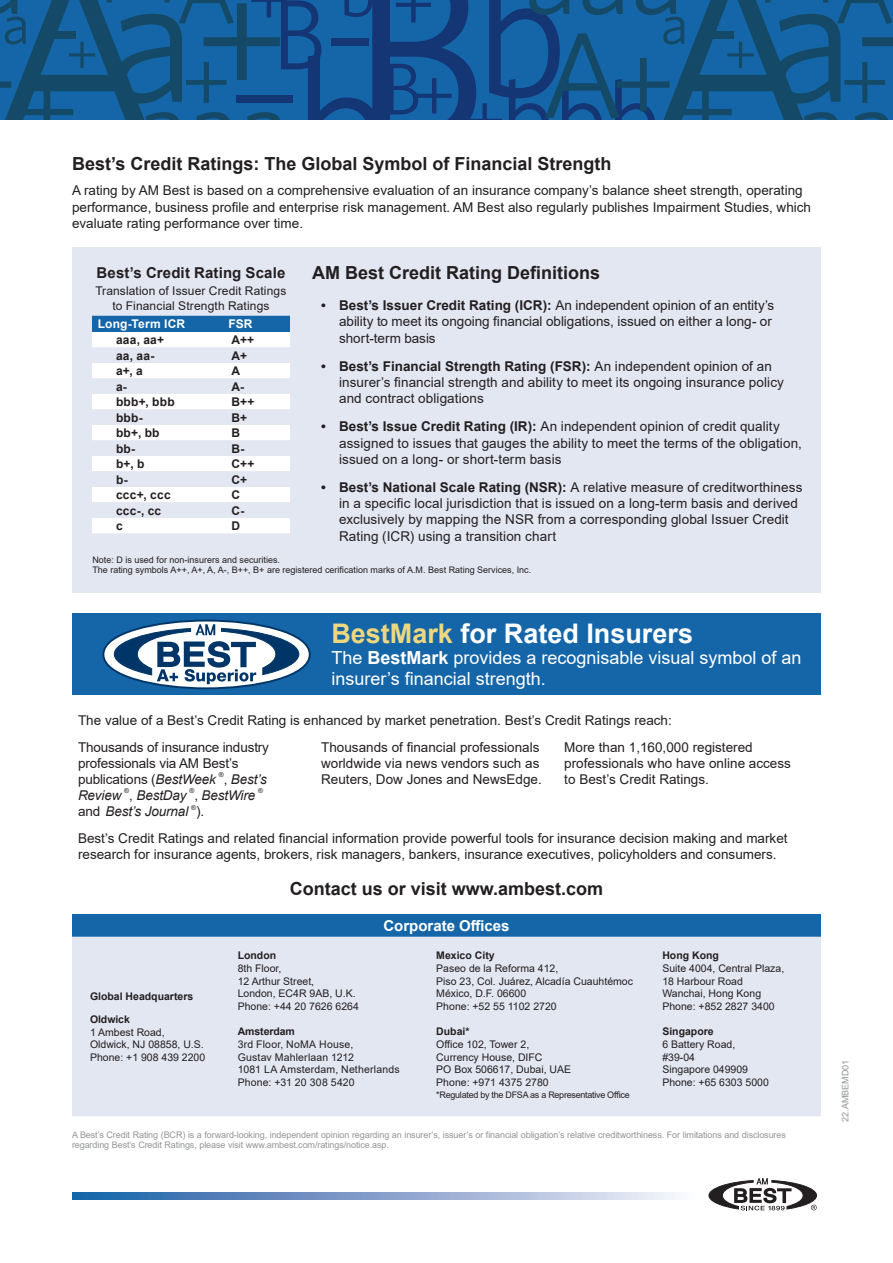
<style>
.page{position:relative;width:893px;height:1263px;background:#fff}
.page>*{position:absolute;margin:0;border:0;box-sizing:border-box;transform-origin:0 0}
.t1{font:700 27px "Arial";color:#fff}
.t2{font:700 18px "Arial";color:#231f20}
.t3{font:18px/21px "Arial";color:#fff}
.t4{font:700 15px "Arial";letter-spacing:.01em;color:#231f20}
.t5{font:700 15px "Arial";color:#fff}
.t6{font:13.5px/16.2px "Arial";color:#231f20}
.t7{font:italic 13.5px "Arial";letter-spacing:-.01em;color:#231f20}
.t8{font:700 12px "Arial";letter-spacing:.02em;color:#231f20}
.t9{font:12px/14.4px "Arial";letter-spacing:.01em;color:#231f20;text-align:center}
.t10{font:700 12px "Arial";letter-spacing:.015em;color:#fff}
.t11{font:10.5px/12.6px "Arial";color:#231f20}
.t12{font:700 10.5px/23.1px "Arial";color:#231f20}
.t13{font:9px/10.5px "Arial";letter-spacing:-.01em;color:#939598}
.t14{font:9px/10.8px "Arial";color:#231f20}
.t15{font:9px "Arial";letter-spacing:-.03em;color:#231f20}
.t16{font:6.75px "Arial";color:#231f20}
.s1{font-weight:700}
.s2{color:#eed87f}
.s3{font-style:italic}
.s4{font-style:normal}
</style>
<div class="page">
<svg style="left:72px;top:1193px;width:604px;height:6px;background:#84a2cb"></svg>
<svg style="left:0;top:0;width:893px;height:119px;background:#145991"></svg>
<div style="left:703px;top:32px;width:31px;height:7px;background:#144a67"></div>
<svg style="left:708px;top:1178px;width:109px;height:32px"></svg>
<div style="left:72px;top:613px;width:749px;height:81px;background:#1566a8"></div>
<svg style="left:103px;top:620px;width:207px;height:68px"></svg>
<div style="left:102px;top:620px;width:209px;height:69px;border:2px solid #003667;border-radius:50%"></div>
<svg style="left:113px;top:624px;width:187px;height:60px;background:#85a1ba"></svg>
<div style="left:72px;top:914px;width:749px;height:23px;background:#1566a8"></div>
<div style="left:72px;top:937px;width:749px;height:179px;background:#e3e7f2"></div>
<div style="left:72px;top:248px;width:749px;height:345px;background:#e3e7f2"></div>
<svg style="left:92px;top:316px;width:198px;height:217px"></svg>
<h2 class="t2" style="left:72px;top:151px;width:541px">Best’s Credit Ratings: The Global Symbol of Financial Strength</h2>
<p class="t6" style="left:72px;top:182px;width:741px">A rating by AM Best is based on a comprehensive evaluation of an insurance company’s balance sheet strength, operating performance, business profile and enterprise risk management. AM Best also regularly publishes Impairment Studies, which evaluate rating performance over time.</p>
<h2 class="t2" style="left:312px;top:260px;width:290px">AM Best Credit Rating Definitions</h2>
<p class="t6" style="left:339px;top:297px;width:437px;text-indent:-18px"><span class="s1">• Best’s Issuer Credit Rating (ICR):</span> An independent opinion of an entity’s ability to meet its ongoing financial obligations, issued on either a long- or short-term basis</p>
<p class="t6" style="left:339px;top:358px;width:446px;text-indent:-18px"><span class="s1">• Best’s Financial Strength Rating (FSR):</span> An independent opinion of an insurer’s financial strength and ability to meet its ongoing insurance policy and contract obligations</p>
<p class="t6" style="left:339px;top:418px;width:464px;text-indent:-18px"><span class="s1">• Best’s Issue Credit Rating (IR):</span> An independent opinion of credit quality assigned to issues that gauges the ability to meet the terms of the obligation, issued on a long- or short-term basis</p>
<p class="t6" style="left:339px;top:479px;width:465px;text-indent:-18px"><span class="s1">• Best’s National Scale Rating (NSR):</span> A relative measure of creditworthiness in a specific local jurisdiction that is issued on a long-term basis and derived exclusively by mapping the NSR from a corresponding global Issuer Credit Rating (ICR) using a transition chart</p>
<p class="t4" style="left:97px;top:262px;width:190px">Best’s Credit Rating Scale</p>
<p class="t9" style="left:96px;top:284px;width:192px">Translation of Issuer Credit Ratings to Financial Strength Ratings</p>
<p class="t10" style="left:98px;top:316px;width:89px">Long-Term ICR</p>
<p class="t10" style="left:228px;top:316px;width:26px">FSR</p>
<p class="t8" style="left:116px;top:331px;width:50px">aaa, aa+</p>
<p class="t8" style="left:231px;top:331px;width:24px">A++</p>
<p class="t8" style="left:116px;top:347px;width:40px">aa, aa-</p>
<p class="t8" style="left:231px;top:347px;width:17px">A+</p>
<p class="t8" style="left:116px;top:362px;width:28px">a+, a</p>
<p class="t8" style="left:231px;top:362px;width:10px">A</p>
<p class="t8" style="left:116px;top:378px;width:12px">a-</p>
<p class="t8" style="left:231px;top:378px;width:14px">A-</p>
<p class="t8" style="left:116px;top:393px;width:60px">bbb+, bbb</p>
<p class="t8" style="left:231px;top:393px;width:24px">B++</p>
<p class="t8" style="left:116px;top:409px;width:28px">bbb-</p>
<p class="t8" style="left:231px;top:409px;width:17px">B+</p>
<p class="t8" style="left:116px;top:424px;width:45px">bb+, bb</p>
<p class="t8" style="left:231px;top:424px;width:10px">B</p>
<p class="t8" style="left:116px;top:440px;width:21px">bb-</p>
<p class="t8" style="left:231px;top:440px;width:15px">B-</p>
<p class="t8" style="left:116px;top:455px;width:30px">b+, b</p>
<p class="t8" style="left:231px;top:455px;width:24px">C++</p>
<p class="t8" style="left:116px;top:471px;width:13px">b-</p>
<p class="t8" style="left:231px;top:471px;width:17px">C+</p>
<p class="t8" style="left:116px;top:486px;width:56px">ccc+, ccc</p>
<p class="t8" style="left:231px;top:486px;width:10px">C</p>
<p class="t8" style="left:116px;top:502px;width:47px">ccc-, cc</p>
<p class="t8" style="left:231px;top:502px;width:14px">C-</p>
<p class="t8" style="left:116px;top:517px;width:8px">c</p>
<p class="t8" style="left:231px;top:517px;width:10px">D</p>
<p class="t14" style="left:92px;top:554px;width:440px">Note: D is used for non-insurers and securities.<br>The rating symbols A++, A+, A, A-, B++, B+ are registered cerification marks of A.M. Best Rating Services, Inc.</p>
<h1 class="t1" style="left:331px;top:614px;width:363px"><span class="s2">BestMark</span> for Rated Insurers</h1>
<h2 class="t3" style="left:331px;top:647px;width:472px">The <span class="s1">BestMark</span> provides a recognisable visual symbol of an insurer’s financial strength.</h2>
<p class="t6" style="left:78px;top:707px;width:595px;line-height:26.2px">The value of a Best’s Credit Rating is enhanced by market penetration. Best’s Credit Ratings reach:<br>Thousands of insurance industry</p>
<p class="t6" style="left:78px;top:755px;width:162px">professionals via AM Best’s publications (<span class="s3">BestWeek</span></p>
<p class="t6" style="left:321px;top:738px;width:222px">Thousands of financial professionals worldwide via news vendors such as<br>Reuters, Dow Jones and NewsEdge.</p>
<p class="t6" style="left:564px;top:738px;width:228px">More than 1,160,000 registered professionals who have online access to Best’s Credit Ratings.</p>
<p class="t16" style="left:219px;top:770px;width:6px">®</p>
<p class="t7" style="left:224px;top:770px;width:45px"><span class="s4">,</span> Best’s</p>
<p class="t7" style="left:78px;top:787px;width:45px">Review</p>
<p class="t16" style="left:124px;top:786px;width:6px">®</p>
<p class="t7" style="left:129px;top:787px;width:59px"><span class="s4">,</span> BestDay</p>
<p class="t16" style="left:189px;top:786px;width:6px">®</p>
<p class="t7" style="left:194px;top:787px;width:62px"><span class="s4">,</span> BestWire</p>
<p class="t16" style="left:258px;top:786px;width:6px">®</p>
<p class="t7" style="left:78px;top:803px;width:112px"><span class="s4">and</span> Best’s Journal</p>
<p class="t16" style="left:191px;top:802px;width:6px">®</p>
<p class="t6" style="left:196px;top:803px;width:10px">).</p>
<p class="t6" style="left:78px;top:830px;width:711px">Best’s Credit Ratings and related financial information provide powerful tools for insurance decision making and market research for insurance agents, brokers, risk managers, bankers, insurance executives, policyholders and consumers.</p>
<p class="t12" style="left:90px;top:985px;width:105px">Global Headquarters<br>Oldwick</p>
<p class="t11" style="left:90px;top:1025px;width:117px">1 Ambest Road,<br>Oldwick, NJ 08858, U.S.<br>Phone: +1 908 439 2200</p>
<h2 class="t2" style="left:290px;top:876px;width:315px">Contact us or visit www.ambest.com</h2>
<p class="t5" style="left:383px;top:915px;width:128px">Corporate Offices</p>
<p class="t12" style="left:238px;top:944px;width:40px">London</p>
<p class="t11" style="left:238px;top:962px;width:123px">8th Floor,<br>12 Arthur Street,<br>London, EC4R 9AB, U.K.<br>Phone: +44 20 7626 6264</p>
<p class="t12" style="left:238px;top:1020px;width:59px">Amsterdam</p>
<p class="t11" style="left:238px;top:1038px;width:163px">3rd Floor, NoMA House,<br>Gustav Mahlerlaan 1212<br>1081 LA Amsterdam, Netherlands<br>Phone: +31 20 308 5420</p>
<p class="t12" style="left:436px;top:944px;width:60px">Mexico City</p>
<p class="t11" style="left:436px;top:962px;width:198px">Paseo de la Reforma 412,<br>Piso 23, Col. Juárez, Alcadía Cuauhtémoc<br>México, D.F. 06600<br>Phone: +52 55 1102 2720</p>
<p class="t12" style="left:436px;top:1020px;width:35px">Dubai*</p>
<p class="t11" style="left:436px;top:1038px;width:136px">Office 102, Tower 2,<br>Currency House, DIFC<br>PO Box 506617, Dubai, UAE<br>Phone: +971 4375 2780</p>
<p class="t15" style="left:436px;top:1089px;width:195px">*Regulated by the DFSA as a Representative Office</p>
<p class="t12" style="left:662px;top:944px;width:58px">Hong Kong</p>
<p class="t11" style="left:662px;top:962px;width:123px">Suite 4004, Central Plaza,<br>18 Harbour Road<br>Wanchai, Hong Kong<br>Phone: +852 2827 3400</p>
<p class="t12" style="left:662px;top:1020px;width:53px">Singapore</p>
<p class="t11" style="left:662px;top:1038px;width:108px">6 Battery Road, #39-04<br>Singapore 049909<br>Phone: +65 6303 5000</p>
<p class="t13" style="left:72px;top:1129px;width:715px">A Best’s Credit Rating (BCR) is a forward-looking, independent opinion regarding an insurer’s, issuer’s or financial obligation’s relative creditworthiness. For limitations and disclosures regarding Best’s Credit Ratings, please visit www.ambest.com/ratings/notice.asp.</p>
<p class="t13" style="left:840px;top:1122px;width:64px;rotate:-90deg">22.AMBEMD01</p>
</div>
